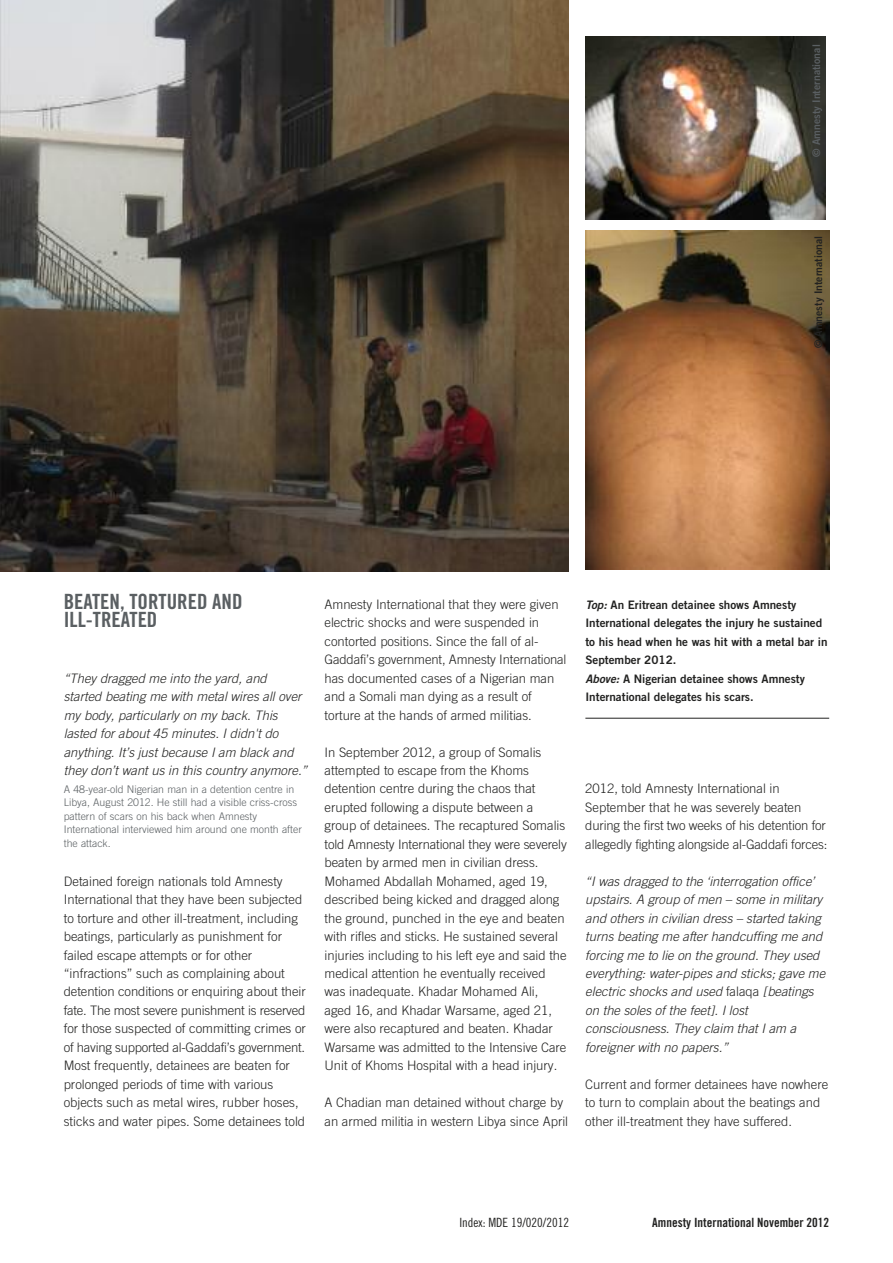
<style>
.page{position:relative;width:893px;height:1263px;background:#fff}
.page>*{position:absolute;margin:0;border:0;box-sizing:border-box;transform-origin:0 0}
.t1{font:21px/18.5px "Amnesty Trade Gothic Bd Cn 20";color:#5a5f62}
.t2{font:300 13.05px/18.5px "Amnesty Trade Gothic";color:#222221}
.t3{font:italic 300 13.05px/18.5px "Amnesty Trade Gothic";color:#222221}
.t4{font:12.75px "Amnesty Trade Gothic Bd Cn 20";color:#222221}
.t5{font:12.75px "Amnesty Trade Gothic Cn 18";color:#222221}
.t6{font:11.7px/18.5px "Amnesty Trade Gothic Bd 2";color:#222221}
.t7{font:300 10.5px/13.5px "Amnesty Trade Gothic";color:#5a5f62}
.t8{font:10.5px "Amnesty Trade Gothic Bd 2";color:#5a5f62}
.t9{font:10.5px "Amnesty Trade Gothic Bd 2";color:#222221}
.s1{font-family:"Amnesty Trade Gothic Bd 2 Obl"}
.s2{font-style:normal}
</style>
<div class="page">
<img style="left:0;top:0;width:568px;height:572px">
<img style="left:585px;top:230px;width:244px;height:339px">
<img style="left:585px;top:37px;width:241px;height:182px">
<hr style="left:585px;top:718px;width:244px;height:1px;background:#222221">
<p class="t8" style="left:810px;top:157px;width:114px;rotate:-90deg">© Amnesty International</p>
<p class="t9" style="left:812px;top:348px;width:114px;rotate:-90deg">© Amnesty International</p>
<h1 class="t1" style="left:64px;top:592px;width:180px">BEATEN, TORTURED AND<br>ILL-TREATED</h1>
<p class="t3" style="left:64px;top:669px;width:245px">“They dragged me into the yard, and started beating me with metal wires all over my body, particularly on my back. This lasted for about 45 minutes. I didn't do anything. It’s just because I am black and they don’t want us in this country anymore.”</p>
<p class="t7" style="left:64px;top:782px;width:240px">A 48-year-old Nigerian man in a detention centre in Libya, August 2012. He still had a visible criss-cross pattern of scars on his back when Amnesty International interviewed him around one month after the attack.</p>
<p class="t2" style="left:64px;top:872px;width:244px">Detained foreign nationals told Amnesty International that they have been subjected to torture and other ill-treatment, including beatings, particularly as punishment for failed escape attempts or for other “infractions” such as complaining about detention conditions or enquiring about their fate. The most severe punishment is reserved for those suspected of committing crimes or of having supported al-Gaddafi’s government.<br>Most frequently, detainees are beaten for prolonged periods of time with various objects such as metal wires, rubber hoses, sticks and water pipes. Some detainees told</p>
<p class="t2" style="left:325px;top:595px;width:243px">Amnesty International that they were given electric shocks and were suspended in contorted positions. Since the fall of al-Gaddafi’s government, Amnesty International has documented cases of a Nigerian man and a Somali man dying as a result of torture at the hands of armed militias.</p>
<p class="t2" style="left:324px;top:742px;width:244px">In September 2012, a group of Somalis attempted to escape from the Khoms detention centre during the chaos that erupted following a dispute between a group of detainees. The recaptured Somalis told Amnesty International they were severely beaten by armed men in civilian dress.<br>Mohamed Abdallah Mohamed, aged 19, described being kicked and dragged along the ground, punched in the eye and beaten with rifles and sticks. He sustained several injuries including to his left eye and said the medical attention he eventually received was inadequate. Khadar Mohamed Ali, aged 16, and Khadar Warsame, aged 21, were also recaptured and beaten. Khadar Warsame was admitted to the Intensive Care Unit of Khoms Hospital with a head injury.</p>
<p class="t2" style="left:324px;top:1093px;width:245px">A Chadian man detained without charge by an armed militia in western Libya since April</p>
<p class="t6" style="left:585px;top:595px;width:244px"><span class="s1">Top:</span> An Eritrean detainee shows Amnesty International delegates the injury he sustained to his head when he was hit with a metal bar in September 2012.<br><span class="s1">Above:</span> A Nigerian detainee shows Amnesty International delegates his scars.</p>
<p class="t2" style="left:585px;top:779px;width:244px">2012, told Amnesty International in September that he was severely beaten during the first two weeks of his detention for allegedly fighting alongside al-Gaddafi forces:</p>
<p class="t3" style="left:585px;top:872px;width:241px">“I was dragged to the ‘interrogation office’ upstairs. A group of men – some in military and others in civilian dress – started taking turns beating me after handcuffing me and forcing me to lie on the ground. They used everything: water-pipes and sticks; gave me electric shocks and used <span class="s2">falaqa</span> [beatings on the soles of the feet]. I lost consciousness. They claim that I am a foreigner with no papers.”</p>
<p class="t2" style="left:585px;top:1075px;width:244px">Current and former detainees have nowhere to turn to complain about the beatings and other ill-treatment they have suffered.</p>
<p class="t5" style="left:459px;top:1215px;width:111px">Index: MDE 19/020/2012</p>
<p class="t4" style="left:652px;top:1215px;width:178px">Amnesty International November 2012</p>
</div>
